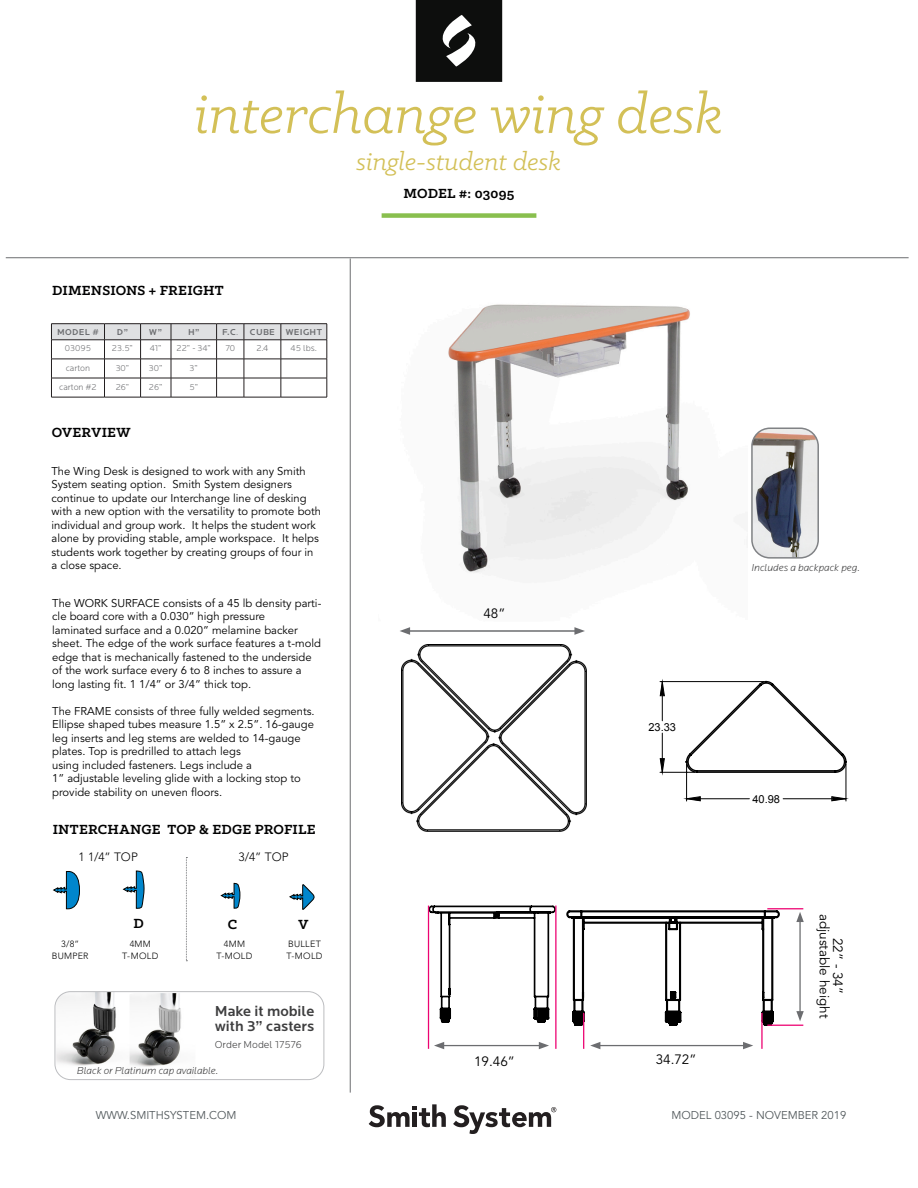
<style>
.page{position:relative;width:918px;height:1188px;background:#fff}
.page>*{position:absolute;margin:0;border:0;box-sizing:border-box;transform-origin:0 0}
.t1{font:italic 60px "Klinic Slab";color:#d3c057}
.t2{font:italic 27px "Klinic Slab";color:#d3c057}
.Spec_Sheet_SubHead{font:700 15px "Klinic Slab";letter-spacing:.01em;color:#000001}
.t3{font:500 15px "Locator";color:#3e3e3f}
.Body_Small_7_5pt{font:13.5px/13.5px "Avenir LT Std";color:#000001;text-align:center}
.Spec_Sheet_Subhead{font:300 12px "Avenir LT Std";letter-spacing:.01em;color:#000001}
.Body_Small_7_5pt-2{font:11.25px/13.5px "Avenir LT Std";color:#000001}
.FOOTER_TEXT{font:11.25px "Avenir LT Std";color:#535a5d}
.t4{font:11.1px "Arial";color:#000}
.t5{font:italic 300 10.5px "Locator";color:#3e3e3f}
.t6{font:300 10.5px "Locator";color:#3e3e3f}
.t7{font:300 9px "Locator";color:#6c6d70}
.Spec_Sheet_Subhead-2{font:300 9px/12px "Avenir LT Std";letter-spacing:.035em;color:#000001;text-align:center}
.t8{font:500 9px "Locator";letter-spacing:.04em;color:#6c6d70}
.s1{font-weight:300}
</style>
<div class="page">
<img style="left:379px;top:213px;width:368px;height:421px">
<hr style="left:6px;top:257px;width:903px;height:1px;background:#6c6d70">
<hr style="left:350px;top:258px;width:1px;height:835px;background:#6c6d70">
<svg style="left:51px;top:323px;width:277px;height:75px"></svg>
<hr style="left:244px;top:397px;width:37px;height:1px;background:#231f20">
<hr style="left:281px;top:397px;width:46px;height:1px;background:#231f20">
<svg style="left:659px;top:680px;width:189px;height:122px"></svg>
<svg style="left:566px;top:909px;width:215px;height:118px"></svg>
<svg style="left:428px;top:905px;width:129px;height:119px"></svg>
<hr style="left:408px;top:630px;width:169px;height:2px;background:#6c6d70">
<svg style="left:400px;top:627px;width:10px;height:8px"></svg>
<svg style="left:574px;top:627px;width:11px;height:8px"></svg>
<img style="left:401px;top:645px;width:185px;height:187px">
<hr style="left:583px;top:1013px;width:1px;height:36px;background:#ed0372">
<hr style="left:761px;top:1013px;width:2px;height:36px;background:#ed0372">
<hr style="left:555px;top:906px;width:2px;height:143px;background:#ed0372">
<hr style="left:598px;top:1045px;width:147px;height:1px;background:#6c6d70">
<svg style="left:590px;top:1042px;width:10px;height:7px"></svg>
<svg style="left:743px;top:1042px;width:10px;height:7px"></svg>
<hr style="left:428px;top:906px;width:1px;height:143px;background:#ed0372">
<hr style="left:442px;top:1045px;width:99px;height:1px;background:#6c6d70">
<svg style="left:434px;top:1042px;width:10px;height:7px"></svg>
<svg style="left:539px;top:1042px;width:10px;height:7px"></svg>
<hr style="left:767px;top:1025px;width:36px;height:1px;background:#ed0372">
<hr style="left:767px;top:908px;width:36px;height:1px;background:#ed0372">
<hr style="left:799px;top:920px;width:2px;height:93px;background:#6c6d70">
<svg style="left:796px;top:1011px;width:8px;height:10px"></svg>
<svg style="left:796px;top:912px;width:8px;height:10px"></svg>
<img style="left:752px;top:428px;width:66px;height:128px">
<div style="left:751px;top:428px;width:68px;height:131px;border:2px solid #808285;border-radius:18px"></div>
<div style="left:382px;top:213px;width:154px;height:5px;background:#89bf4e"></div>
<svg style="left:416px;top:0;width:86px;height:82px;background:#272827"></svg>
<img style="left:130px;top:993px;width:51px;height:74px">
<img style="left:55px;top:992px;width:75px;height:85px">
<div style="left:55px;top:991px;width:269px;height:89px;border:1px solid #bcbdc0;border-radius:16px"></div>
<svg style="left:53px;top:871px;width:27px;height:39px"></svg>
<svg style="left:123px;top:870px;width:22px;height:39px"></svg>
<svg style="left:220px;top:883px;width:20px;height:26px"></svg>
<svg style="left:289px;top:884px;width:26px;height:26px"></svg>
<svg style="left:186px;top:857px;width:1px;height:104px"></svg>
<svg style="left:369px;top:1104px;width:77px;height:23px"></svg>
<svg style="left:453px;top:1105px;width:103px;height:29px"></svg>
<p class="t1" style="left:194px;top:76px;width:531px">interchange wing desk</p>
<p class="t2" style="left:357px;top:144px;width:206px">single-student desk</p>
<p class="Spec_Sheet_SubHead" style="left:404px;top:183px;width:112px">MODEL #: 03095</p>
<p class="Spec_Sheet_SubHead" style="left:52px;top:280px;width:173px">DIMENSIONS + FREIGHT</p>
<p class="t8" style="left:57px;top:327px;width:43px">MODEL #</p>
<p class="t8" style="left:117px;top:327px;width:13px">D”</p>
<p class="t8" style="left:149px;top:327px;width:14px">W”</p>
<p class="t8" style="left:188px;top:327px;width:13px">H”</p>
<p class="t8" style="left:222px;top:327px;width:18px">F.C<span class="s1">.</span></p>
<p class="t8" style="left:250px;top:327px;width:27px">CUBE</p>
<p class="t8" style="left:286px;top:327px;width:38px">WEIGHT</p>
<p class="t7" style="left:65px;top:343px;width:28px">03095</p>
<p class="t7" style="left:112px;top:343px;width:23px">23.5”</p>
<p class="t7" style="left:150px;top:343px;width:13px">41”</p>
<p class="t7" style="left:177px;top:343px;width:36px">22” - 34”</p>
<p class="t7" style="left:225px;top:343px;width:11px">70</p>
<p class="t7" style="left:256px;top:343px;width:13px">2.4</p>
<p class="t7" style="left:291px;top:343px;width:28px">45 lbs.</p>
<p class="t7" style="left:66px;top:362px;width:26px">carton</p>
<p class="t7" style="left:116px;top:362px;width:15px">30”</p>
<p class="t7" style="left:149px;top:362px;width:15px">30”</p>
<p class="t7" style="left:190px;top:362px;width:10px">3”</p>
<p class="t7" style="left:59px;top:381px;width:39px">carton #2</p>
<p class="t7" style="left:116px;top:381px;width:15px">26”</p>
<p class="t7" style="left:149px;top:381px;width:15px">26”</p>
<p class="t7" style="left:189px;top:381px;width:10px">5”</p>
<p class="Spec_Sheet_SubHead" style="left:52px;top:422px;width:80px">OVERVIEW</p>
<p class="Body_Small_7_5pt-2" style="left:52px;top:464px;width:271px">The Wing Desk is designed to work with any Smith System seating option. Smith System designers continue to update our Interchange line of desking with a new option with the versatility to promote both individual and group work. It helps the student work alone by providing stable, ample workspace. It helps students work together by creating groups of four in a close space.</p>
<p class="Body_Small_7_5pt-2" style="left:52px;top:596px;width:271px">The WORK SURFACE consists of a 45 lb density parti&shy;cle board core with a 0.030” high pressure<br>laminated surface and a 0.020” melamine backer sheet. The edge of the work surface features a t-mold edge that is mechanically fastened to the underside of the work surface every 6 to 8 inches to assure a long lasting fit. 1 1/4” or 3/4” thick top.</p>
<p class="Body_Small_7_5pt-2" style="left:52px;top:704px;width:264px">The FRAME consists of three fully welded segments.<br>Ellipse shaped tubes measure 1.5” x 2.5”. 16-gauge leg inserts and leg stems are welded to 14-gauge plates. Top is predrilled to attach legs<br>using included fasteners. Legs include a<br>1” adjustable leveling glide with a locking stop to provide stability on uneven floors.</p>
<p class="Spec_Sheet_SubHead" style="left:53px;top:820px;width:264px">INTERCHANGE TOP &amp; EDGE PROFILE</p>
<p class="Spec_Sheet_Subhead" style="left:79px;top:850px;width:61px">1 1/4” TOP</p>
<p class="Spec_Sheet_Subhead" style="left:238px;top:850px;width:52px">3/4” TOP</p>
<p class="Spec_Sheet_SubHead" style="left:133px;top:913px;width:12px">D</p>
<p class="Spec_Sheet_SubHead" style="left:228px;top:915px;width:11px">C</p>
<p class="Spec_Sheet_SubHead" style="left:298px;top:915px;width:11px">V</p>
<p class="Spec_Sheet_Subhead-2" style="left:52px;top:938px;width:38px">3/8”<br>BUMPER</p>
<p class="Spec_Sheet_Subhead-2" style="left:122px;top:938px;width:38px">4MM<br>T-MOLD</p>
<p class="Spec_Sheet_Subhead-2" style="left:216px;top:938px;width:38px">4MM<br>T-MOLD</p>
<p class="Spec_Sheet_Subhead-2" style="left:287px;top:938px;width:38px;text-align:left">BULLET<br>T-MOLD</p>
<p class="t3" style="left:215px;top:1002px;width:101px">Make it mobile</p>
<p class="t3" style="left:215px;top:1017px;width:101px">with 3” casters</p>
<p class="t6" style="left:215px;top:1038px;width:89px">Order Model 17576</p>
<p class="t5" style="left:77px;top:1064px;width:143px">Black or Platinum cap available.</p>
<p class="Body_Small_7_5pt" style="left:483px;top:607px;width:24px">48”</p>
<p class="t4" style="left:648px;top:719px;width:29px">23.33</p>
<p class="Body_Small_7_5pt" style="left:474px;top:1055px;width:42px">19.46”</p>
<p class="Body_Small_7_5pt" style="left:656px;top:1053px;width:42px">34.72”</p>
<p class="t5" style="left:751px;top:562px;width:110px">Includes a backpack peg.</p>
<p class="t4" style="left:752px;top:791px;width:29px">40.98</p>
<p class="Body_Small_7_5pt" style="left:844px;top:914px;width:106px;rotate:90deg">22” - 34” adjustable height</p>
<p class="FOOTER_TEXT" style="left:96px;top:1108px;width:142px">WWW.SMITHSYSTEM.COM</p>
<p class="FOOTER_TEXT" style="left:672px;top:1108px;width:176px">MODEL 03095 - NOVEMBER 2019</p>
</div>
